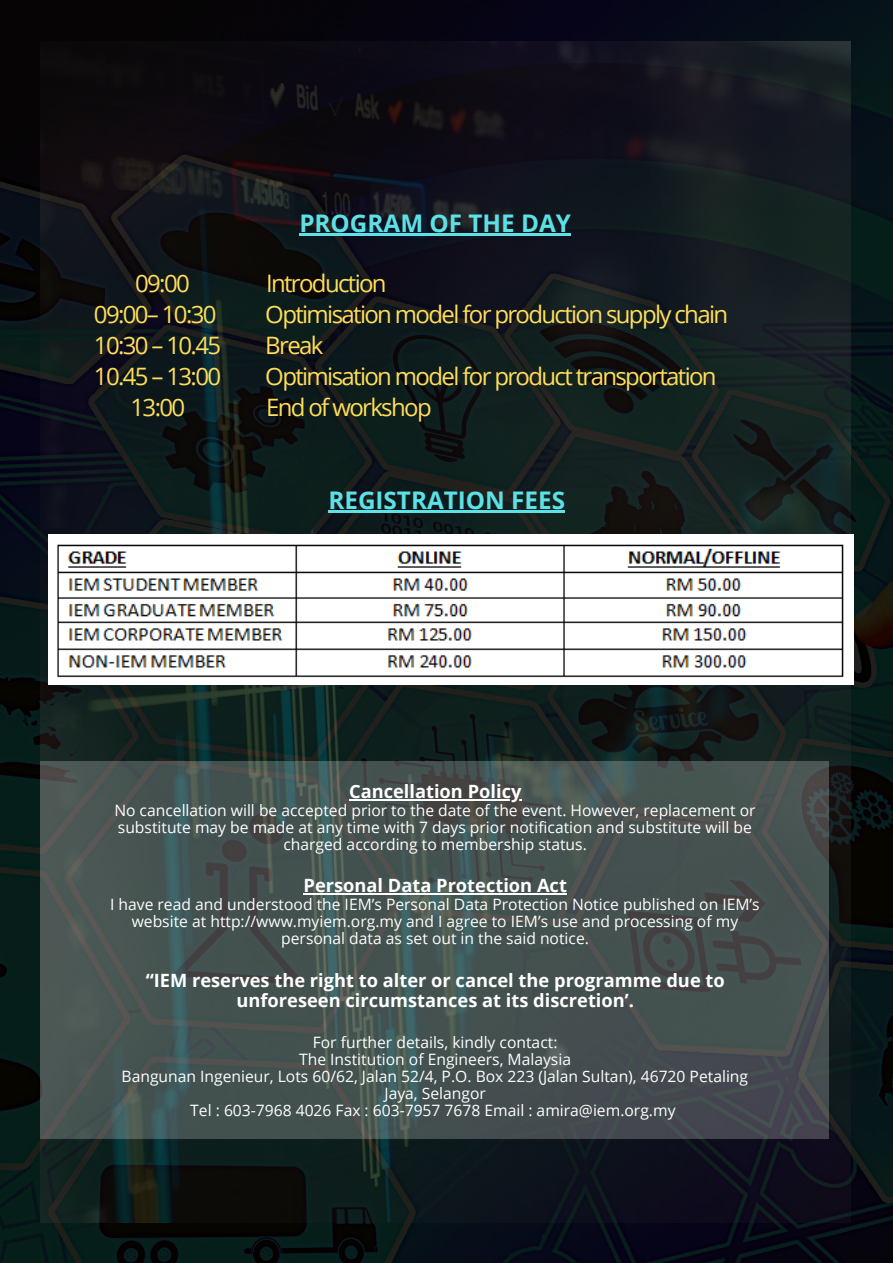
<style>
.page{position:relative;width:893px;height:1263px;background:#fff}
.page>*{position:absolute;margin:0;border:0;box-sizing:border-box;transform-origin:0 0}
.t1{font:700 24.3px "Open Sans";color:#5ce1e6}
.t2{font:24px "Open Sans";letter-spacing:-.07em;color:#ffde59}
.t3{font:700 18.3px/20.1px "Open Sans";color:#fff;text-align:center}
.t4{font:15.67px/17.1px "Open Sans";color:#fff;text-align:center}
</style>
<div class="page">
<img style="left:0;top:0;width:893px;height:1263px">
<img style="left:41px;top:41px;width:809px;height:1181px">
<svg style="left:41px;top:761px;width:788px;height:378px;background:#465251"></svg>
<img style="left:48px;top:534px;width:805px;height:151px">
<hr style="left:328px;top:510px;width:237px;height:2px;background:#5ce1e6">
<hr style="left:299px;top:233px;width:272px;height:3px;background:#5ce1e6">
<h1 class="t1" style="left:299px;top:206px;width:273px">PROGRAM OF THE DAY</h1>
<h2 class="t2" style="left:135px;top:266px;width:56px">09:00</h2>
<h2 class="t2" style="left:266px;top:266px;width:122px">Introduction</h2>
<h2 class="t2" style="left:94px;top:297px;width:124px">09:00– 10:30</h2>
<h2 class="t2" style="left:265px;top:297px;width:464px">Optimisation model for production supply chain</h2>
<h2 class="t2" style="left:94px;top:328px;width:129px">10:30 – 10.45</h2>
<h2 class="t2" style="left:265px;top:328px;width:60px">Break</h2>
<h2 class="t2" style="left:94px;top:359px;width:129px">10.45 – 13:00</h2>
<h2 class="t2" style="left:265px;top:359px;width:453px">Optimisation model for product transportation</h2>
<h2 class="t2" style="left:131px;top:390px;width:56px">13:00</h2>
<h2 class="t2" style="left:266px;top:390px;width:167px">End ofworkshop</h2>
<h1 class="t1" style="left:328px;top:483px;width:238px">REGISTRATION FEES</h1>
<p class="t3" style="left:349px;top:781px;width:174px">Cancellation Policy</p>
<p class="t4" style="left:114px;top:801px;width:643px">No cancellation will be accepted prior to the date of the event. However, replacement or substitute may be made at any time with 7 days prior notification and substitute will be charged according to membership status.</p>
<p class="t3" style="left:303px;top:875px;width:265px">Personal Data Protection Act</p>
<p class="t4" style="left:110px;top:895px;width:651px">I have read and understood the IEM’s Personal Data Protection Notice published on IEM’s website at http://www.myiem.org.my and I agree to IEM’s use and processing of my personal data as set out in the said notice.</p>
<p class="t3" style="left:146px;top:970px;width:580px">“IEM reserves the right to alter or cancel the programme due to unforeseen circumstances at its discretion’.</p>
<p class="t4" style="left:122px;top:1033px;width:628px">For further details, kindly contact:<br>The Institution of Engineers, Malaysia<br>Bangunan Ingenieur, Lots 60/62, Jalan 52/4, P.O. Box 223 (Jalan Sultan), 46720 Petaling Jaya, Selangor<br>Tel : 603-7968 4026 Fax : 603-7957 7678 Email : amira@iem.org.my</p>
</div>
